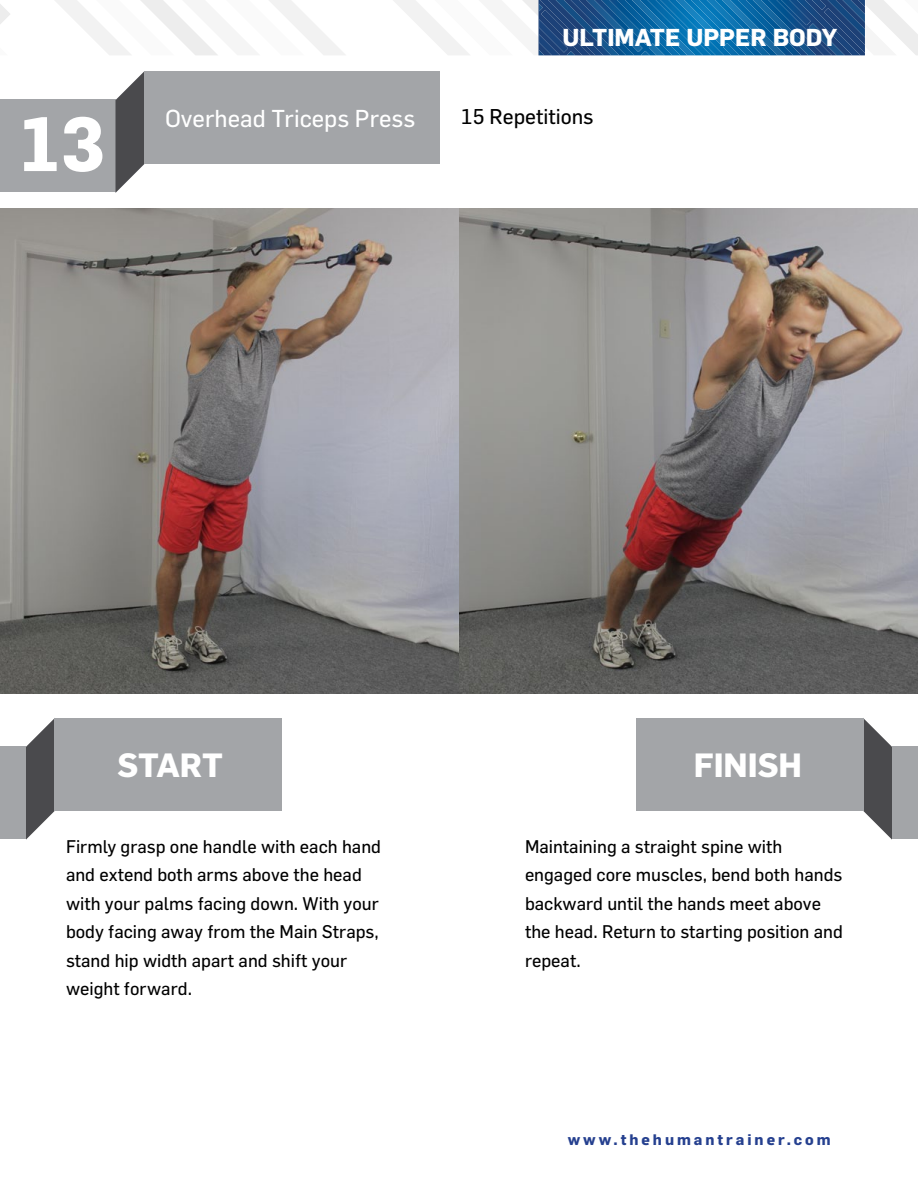
<style>
.page{position:relative;width:918px;height:1188px;background:#fff}
.page>*{position:absolute;margin:0;border:0;box-sizing:border-box;transform-origin:0 0}
.t1{font:700 75px "Flama";color:#fff}
.t2{font:700 33px "Flama";color:#fff}
.t3{font:24px "Flama";color:#fff}
.t4{font:700 24px "Flama";color:#fff}
.t5{font:21px "Flama";color:#000}
.t6{font:18px/28.5px "Flama";color:#000}
.t7{font:700 15px "Flama";letter-spacing:.2em;color:#25408f}
</style>
<div class="page">
<div style="left:0;top:746px;width:26px;height:93px;background:#a3a5a8"></div>
<svg style="left:26px;top:719px;width:29px;height:121px"></svg>
<div style="left:54px;top:718px;width:228px;height:93px;background:#a3a5a8"></div>
<img style="left:0;top:209px;width:918px;height:484px">
<div style="left:892px;top:746px;width:26px;height:93px;background:#a3a5a8"></div>
<svg style="left:863px;top:719px;width:29px;height:121px"></svg>
<div style="left:636px;top:718px;width:228px;height:93px;background:#a3a5a8"></div>
<div style="left:0;top:100px;width:116px;height:92px;background:#a3a5a8"></div>
<svg style="left:116px;top:71px;width:29px;height:122px"></svg>
<div style="left:144px;top:71px;width:296px;height:93px;background:#a3a5a8"></div>
<svg style="left:0;top:0;width:918px;height:55px"></svg>
<h1 class="t1" style="left:20px;top:99px;width:87px">13</h1>
<h3 class="t3" style="left:165px;top:103px;width:252px">Overhead Triceps Press</h3>
<h3 class="t4" style="left:562px;top:23px;width:276px">ULTIMATE UPPER BODY</h3>
<p class="t5" style="left:461px;top:104px;width:134px">15 Repetitions</p>
<h2 class="t2" style="left:117px;top:745px;width:107px">START</h2>
<h2 class="t2" style="left:694px;top:745px;width:110px">FINISH</h2>
<p class="t6" style="left:66px;top:832px;width:317px">Firmly grasp one handle with each hand and extend both arms above the head with your palms facing down. With your body facing away from the Main Straps, stand hip width apart and shift your weight forward.</p>
<p class="t6" style="left:525px;top:832px;width:319px">Maintaining a straight spine with engaged core muscles, bend both hands backward until the hands meet above the head. Return to starting position and repeat.</p>
<p class="t7" style="left:568px;top:1130px;width:264px">www.thehumantrainer.com</p>
</div>
